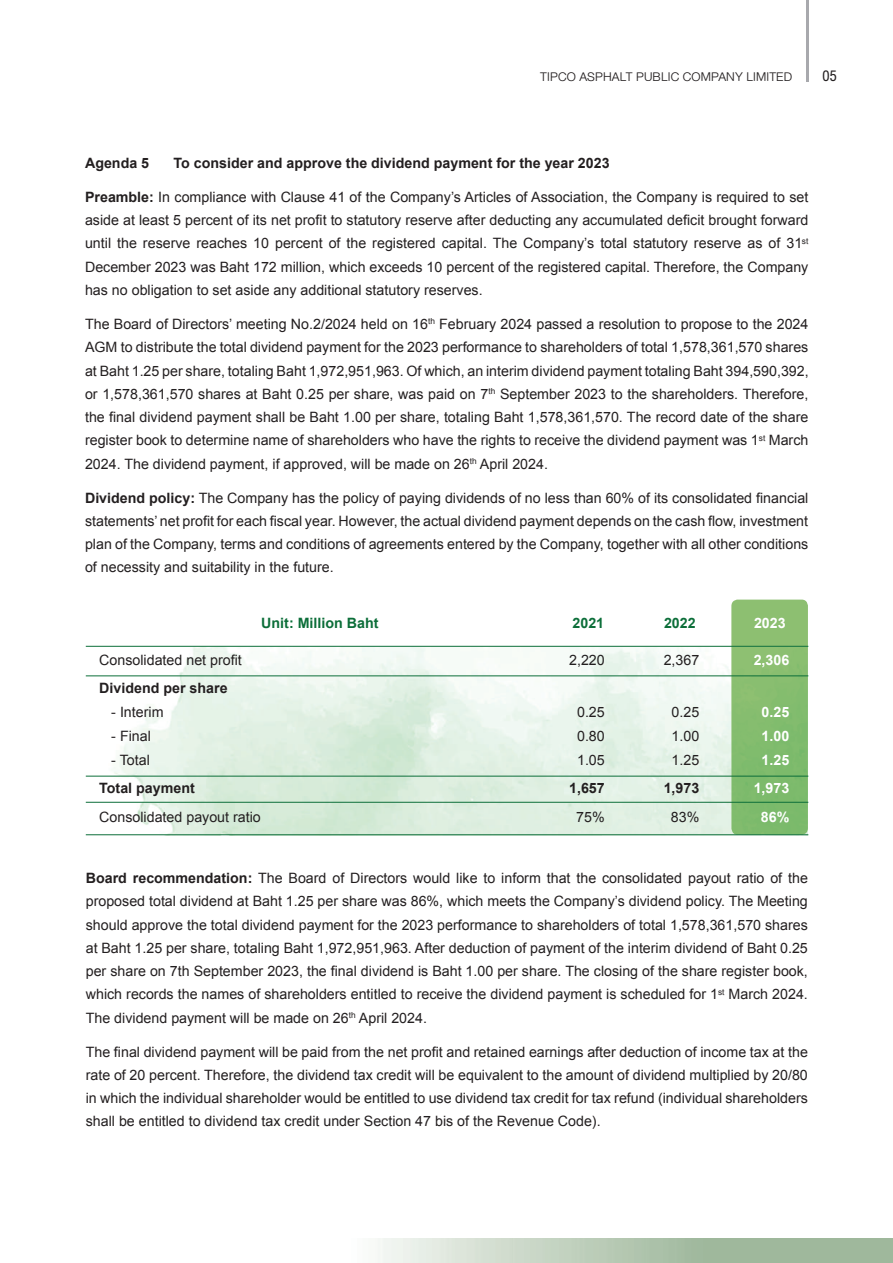
<style>
.page{position:relative;width:893px;height:1263px;background:#fff}
.page>*{position:absolute;margin:0;border:0;box-sizing:border-box;transform-origin:0 0}
.t1{font:condensed 21px "DB Heavent";color:#231f20}
.t2{font:300 18px "DB Heaventt";letter-spacing:.01em;color:#231f20}
.t3{font:14.25px/23.2px "Arial";color:#231f20;text-align:justify}
.t4{font:700 14.25px "Arial";color:#231f20}
.t5{font:700 14.25px "Arial";color:#fff}
.t6{font:700 14.25px "Arial";color:#0c6e39}
.s1{font-weight:700}
</style>
<div class="page">
<div style="left:731px;top:600px;width:77px;height:46px;background:#8dbf71"></div>
<img style="left:731px;top:647px;width:77px;height:187px">
<hr style="left:806px;top:0;width:2px;height:82px;background:#a8a9ad">
<hr style="left:86px;top:675px;width:722px;height:1px;background:#0c6e39">
<hr style="left:86px;top:776px;width:722px;height:1px;background:#0c6e39">
<hr style="left:86px;top:802px;width:722px;height:1px;background:#0c6e39">
<hr style="left:86px;top:834px;width:722px;height:1px;background:#0c6e39">
<hr style="left:86px;top:646px;width:722px;height:1px;background:#0c6e39">
<p class="t2" style="left:540px;top:67px;width:253px">TIPCO ASPHALT PUBLIC COMPANY LIMITED</p>
<h1 class="t1" style="left:822px;top:64px;width:16px">05</h1>
<p class="t4" style="left:85px;top:153px;width:66px">Agenda 5</p>
<p class="t4" style="left:174px;top:153px;width:438px">To consider and approve the dividend payment for the year 2023</p>
<p class="t3" style="left:85px;top:185px;width:725px"><span class="s1">Preamble:</span> In compliance with Clause 41 of the Company’s Articles of Association, the Company is required to set aside at least 5 percent of its net profit to statutory reserve after deducting any accumulated deficit brought forward until the reserve reaches 10 percent of the registered capital. The Company’s total statutory reserve as of 31<sup>st </sup>December 2023 was Baht 172 million, which exceeds 10 percent of the registered capital. Therefore, the Company has no obligation to set aside any additional statutory reserves.</p>
<p class="t3" style="left:85px;top:312px;width:725px">The Board of Directors’ meeting No.2/2024 held on 16<sup>th</sup> February 2024 passed a resolution to propose to the 2024<br>AGM to distribute the total dividend payment for the 2023 performance to shareholders of total 1,578,361,570 shares at Baht 1.25 per share, totaling Baht 1,972,951,963. Of which, an interim dividend payment totaling Baht 394,590,392, or 1,578,361,570 shares at Baht 0.25 per share, was paid on 7<sup>th</sup> September 2023 to the shareholders. Therefore, the final dividend payment shall be Baht 1.00 per share, totaling Baht 1,578,361,570. The record date of the share register book to determine name of shareholders who have the rights to receive the dividend payment was 1<sup>st</sup> March 2024. The dividend payment, if approved, will be made on 26<sup>th</sup> April 2024.</p>
<p class="t3" style="left:85px;top:486px;width:725px"><span class="s1">Dividend policy:</span> The Company has the policy of paying dividends of no less than 60% of its consolidated financial statements’ net profit for each fiscal year. However, the actual dividend payment depends on the cash flow, investment plan of the Company, terms and conditions of agreements entered by the Company, together with all other conditions of necessity and suitability in the future.</p>
<p class="t6" style="left:261px;top:613px;width:119px">Unit: Million Baht</p>
<p class="t6" style="left:572px;top:613px;width:33px">2021</p>
<p class="t6" style="left:664px;top:613px;width:33px">2022</p>
<p class="t5" style="left:754px;top:613px;width:33px">2023</p>
<p class="t3" style="left:99px;top:648px;width:144px">Consolidated net profit</p>
<p class="t3" style="left:569px;top:648px;width:37px">2,220</p>
<p class="t3" style="left:664px;top:648px;width:37px">2,367</p>
<p class="t5" style="left:754px;top:650px;width:37px">2,306</p>
<p class="t4" style="left:99px;top:679px;width:130px">Dividend per share</p>
<p class="t3" style="left:111px;top:701px;width:54px">- Interim</p>
<p class="t3" style="left:577px;top:701px;width:29px">0.25</p>
<p class="t3" style="left:672px;top:701px;width:29px">0.25</p>
<p class="t5" style="left:762px;top:703px;width:29px">0.25</p>
<p class="t3" style="left:111px;top:725px;width:41px">- Final</p>
<p class="t3" style="left:577px;top:725px;width:29px">0.80</p>
<p class="t3" style="left:672px;top:725px;width:29px">1.00</p>
<p class="t5" style="left:762px;top:727px;width:29px">1.00</p>
<p class="t3" style="left:111px;top:749px;width:40px">- Total</p>
<p class="t3" style="left:577px;top:749px;width:29px">1.05</p>
<p class="t3" style="left:672px;top:749px;width:29px">1.25</p>
<p class="t5" style="left:762px;top:751px;width:29px">1.25</p>
<p class="t4" style="left:99px;top:779px;width:97px">Total payment</p>
<p class="t4" style="left:569px;top:779px;width:37px">1,657</p>
<p class="t4" style="left:664px;top:779px;width:37px">1,973</p>
<p class="t5" style="left:754px;top:779px;width:37px">1,973</p>
<p class="t3" style="left:99px;top:805px;width:163px">Consolidated payout ratio</p>
<p class="t3" style="left:576px;top:805px;width:30px">75%</p>
<p class="t3" style="left:671px;top:805px;width:30px">83%</p>
<p class="t5" style="left:761px;top:807px;width:30px">86%</p>
<p class="t3" style="left:86px;top:866px;width:724px"><span class="s1">Board recommendation:</span> The Board of Directors would like to inform that the consolidated payout ratio of the proposed total dividend at Baht 1.25 per share was 86%, which meets the Company’s dividend policy. The Meeting should approve the total dividend payment for the 2023 performance to shareholders of total 1,578,361,570 shares at Baht 1.25 per share, totaling Baht 1,972,951,963. After deduction of payment of the interim dividend of Baht 0.25 per share on 7th September 2023, the final dividend is Baht 1.00 per share. The closing of the share register book, which records the names of shareholders entitled to receive the dividend payment is scheduled for 1<sup>st</sup> March 2024.<br>The dividend payment will be made on 26<sup>th</sup> April 2024.</p>
<p class="t3" style="left:86px;top:1040px;width:724px">The final dividend payment will be paid from the net profit and retained earnings after deduction of income tax at the rate of 20 percent. Therefore, the dividend tax credit will be equivalent to the amount of dividend multiplied by 20/80 in which the individual shareholder would be entitled to use dividend tax credit for tax refund (individual shareholders shall be entitled to dividend tax credit under Section 47 bis of the Revenue Code).</p>
</div>
